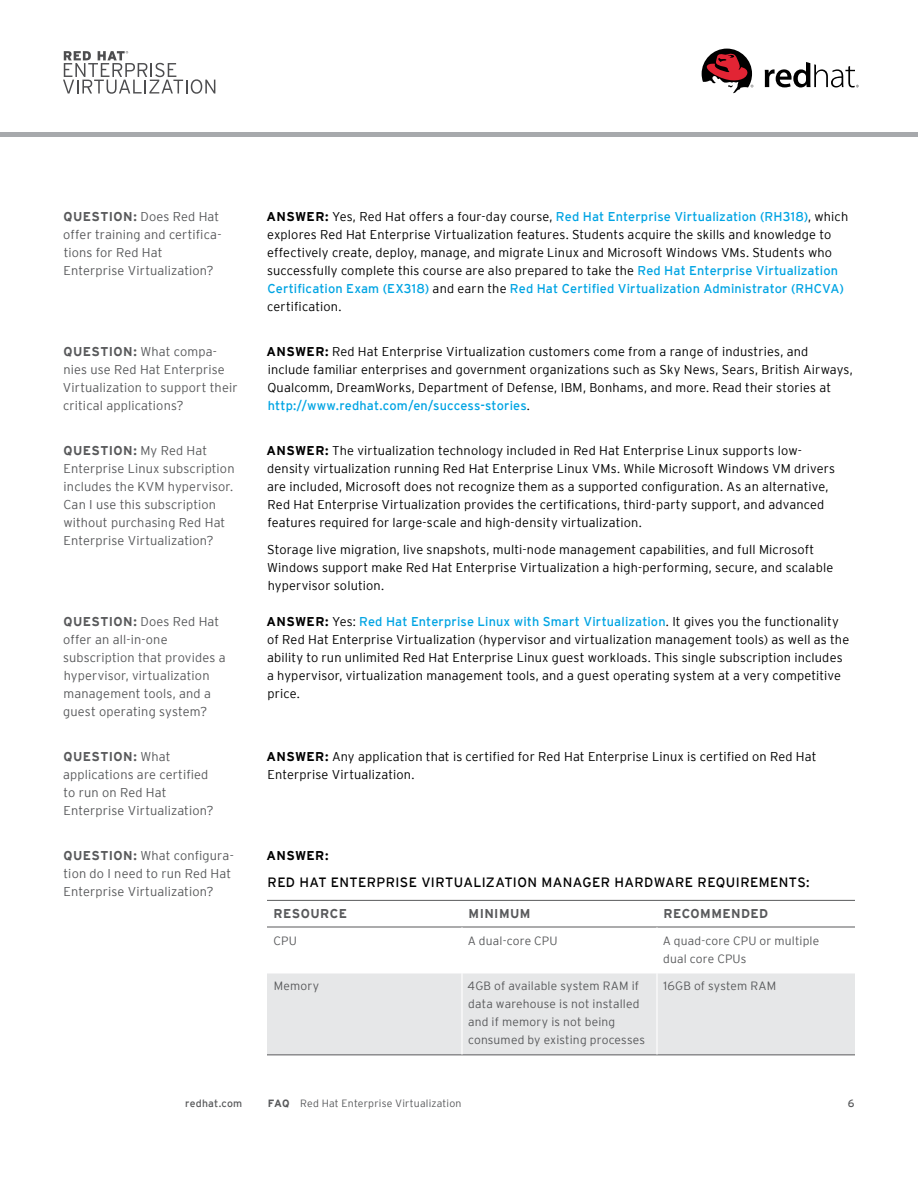
<style>
.page{position:relative;width:918px;height:1188px;background:#fff}
.page>*{position:absolute;margin:0;border:0;box-sizing:border-box;transform-origin:0 0}
.t1{font:13.5px "Interstate";letter-spacing:.03em;color:#000}
.t2{font:300 12.75px/18px "Interstate";letter-spacing:.01em;color:#000}
.t3{font:300 12.75px/18px "Interstate";letter-spacing:.01em;color:#58595b}
.t4{font:700 12.75px "Interstate";letter-spacing:.035em;color:#58595b}
.t5{font:700 12.75px "Interstate";letter-spacing:.03em;color:#000}
.t6{font:300 12px/18px "Interstate";letter-spacing:.015em;color:#58595b}
.t7{font:300 10.5px "Interstate";letter-spacing:.02em;color:#58595b}
.t8{font:10.5px "Interstate";letter-spacing:.02em;color:#58595b}
.s1{font-weight:700}
.s2{font-weight:400;color:#00a4e3}
</style>
<div class="page">
<hr style="left:267px;top:900px;width:588px;height:1px;background:#58595b">
<div style="left:267px;top:974px;width:588px;height:80px;background:#e6e7e8"></div>
<hr style="left:267px;top:927px;width:195px;height:1px;background:#58595b">
<hr style="left:462px;top:927px;width:195px;height:1px;background:#58595b">
<hr style="left:657px;top:927px;width:198px;height:1px;background:#58595b">
<hr style="left:267px;top:1054px;width:195px;height:1px;background:#58595b">
<hr style="left:462px;top:1054px;width:195px;height:1px;background:#58595b">
<hr style="left:657px;top:1054px;width:198px;height:1px;background:#58595b">
<hr style="left:461px;top:927px;width:2px;height:47px;background:#fff">
<hr style="left:656px;top:927px;width:2px;height:47px;background:#fff">
<hr style="left:461px;top:974px;width:2px;height:80px;background:#fff">
<hr style="left:656px;top:974px;width:2px;height:80px;background:#fff">
<svg style="left:765px;top:62px;width:94px;height:25px"></svg>
<svg style="left:702px;top:49px;width:51px;height:45px"></svg>
<svg style="left:63px;top:51px;width:152px;height:43px"></svg>
<hr style="left:0;top:133px;width:918px;height:4px;background:#a7a9ac">
<p class="t3" style="left:63px;top:207px;width:160px"><span class="s1">QUESTION:</span> Does Red Hat offer training and certifica&shy;tions for Red Hat<br>Enterprise Virtualization?</p>
<p class="t3" style="left:63px;top:342px;width:176px"><span class="s1">QUESTION:</span> What compa&shy;nies use Red Hat Enterprise<br>Virtualization to support their critical applications?</p>
<p class="t3" style="left:63px;top:441px;width:173px"><span class="s1">QUESTION:</span> My Red Hat<br>Enterprise Linux subscription includes the KVM hypervisor.<br>Can I use this subscription without purchasing Red Hat<br>Enterprise Virtualization?</p>
<p class="t3" style="left:63px;top:612px;width:164px"><span class="s1">QUESTION:</span> Does Red Hat offer an all-in-one subscription that provides a hypervisor, virtualization management tools, and a guest operating system?</p>
<p class="t3" style="left:63px;top:747px;width:152px"><span class="s1">QUESTION:</span> What applications are certified to run on Red Hat<br>Enterprise Virtualization?</p>
<p class="t3" style="left:63px;top:846px;width:172px"><span class="s1">QUESTION:</span> What configura&shy;tion do I need to run Red Hat<br>Enterprise Virtualization?</p>
<p class="t2" style="left:267px;top:207px;width:583px"><span class="s1">ANSWER:</span> Yes, Red Hat offers a four-day course, <span class="s2">Red Hat Enterprise Virtualization (RH318)</span>, which explores Red Hat Enterprise Virtualization features. Students acquire the skills and knowledge to effectively create, deploy, manage, and migrate Linux and Microsoft Windows VMs. Students who successfully complete this course are also prepared to take the <span class="s2">Red Hat Enterprise Virtualization Certification Exam (EX318)</span> and earn the <span class="s2">Red Hat Certified Virtualization Administrator (RHCVA) </span>certification.</p>
<p class="t2" style="left:267px;top:342px;width:588px"><span class="s1">ANSWER:</span> Red Hat Enterprise Virtualization customers come from a range of industries, and include familiar enterprises and government organizations such as Sky News, Sears, British Airways, Qualcomm, DreamWorks, Department of Defense, IBM, Bonhams, and more. Read their stories at <span class="s2">http://www.redhat.com/en/success-stories</span>.</p>
<p class="t2" style="left:267px;top:441px;width:570px"><span class="s1">ANSWER:</span> The virtualization technology included in Red Hat Enterprise Linux supports low&shy;density virtualization running Red Hat Enterprise Linux VMs. While Microsoft Windows VM drivers are included, Microsoft does not recognize them as a supported configuration. As an alternative, Red Hat Enterprise Virtualization provides the certifications, third-party support, and advanced features required for large-scale and high-density virtualization.</p>
<p class="t2" style="left:267px;top:540px;width:568px">Storage live migration, live snapshots, multi-node management capabilities, and full Microsoft<br>Windows support make Red Hat Enterprise Virtualization a high-performing, secure, and scalable hypervisor solution.</p>
<p class="t2" style="left:267px;top:612px;width:584px"><span class="s1">ANSWER:</span> Yes: <span class="s2">Red Hat Enterprise Linux with Smart Virtualization</span>. It gives you the functionality of Red Hat Enterprise Virtualization (hypervisor and virtualization management tools) as well as the ability to run unlimited Red Hat Enterprise Linux guest workloads. This single subscription includes a hypervisor, virtualization management tools, and a guest operating system at a very competitive price.</p>
<p class="t2" style="left:267px;top:747px;width:552px"><span class="s1">ANSWER:</span> Any application that is certified for Red Hat Enterprise Linux is certified on Red Hat<br>Enterprise Virtualization.</p>
<p class="t5" style="left:267px;top:848px;width:63px">ANSWER:</p>
<p class="t1" style="left:268px;top:874px;width:544px">RED HAT ENTERPRISE VIRTUALIZATION MANAGER HARDWARE REQUIREMENTS:</p>
<p class="t4" style="left:274px;top:906px;width:75px">RESOURCE</p>
<p class="t4" style="left:469px;top:906px;width:63px">MINIMUM</p>
<p class="t4" style="left:664px;top:906px;width:106px">RECOMMENDED</p>
<p class="t6" style="left:273px;top:932px;width:25px">CPU</p>
<p class="t6" style="left:468px;top:932px;width:92px">A dual-core CPU</p>
<p class="t6" style="left:663px;top:932px;width:158px">A quad-core CPU or multiple dual core CPUs</p>
<p class="t6" style="left:274px;top:977px;width:47px">Memory</p>
<p class="t6" style="left:468px;top:977px;width:179px">4GB of available system RAM if data warehouse is not installed and if memory is not being consumed by existing processes</p>
<p class="t6" style="left:664px;top:977px;width:114px">16GB of system RAM</p>
<p class="t8" style="left:185px;top:1097px;width:59px">redhat.com</p>
<p class="t7" style="left:268px;top:1097px;width:195px"><span class="s1">FAQ</span> Red Hat Enterprise Virtualization</p>
<p class="t8" style="left:848px;top:1097px;width:8px">6</p>
</div>
